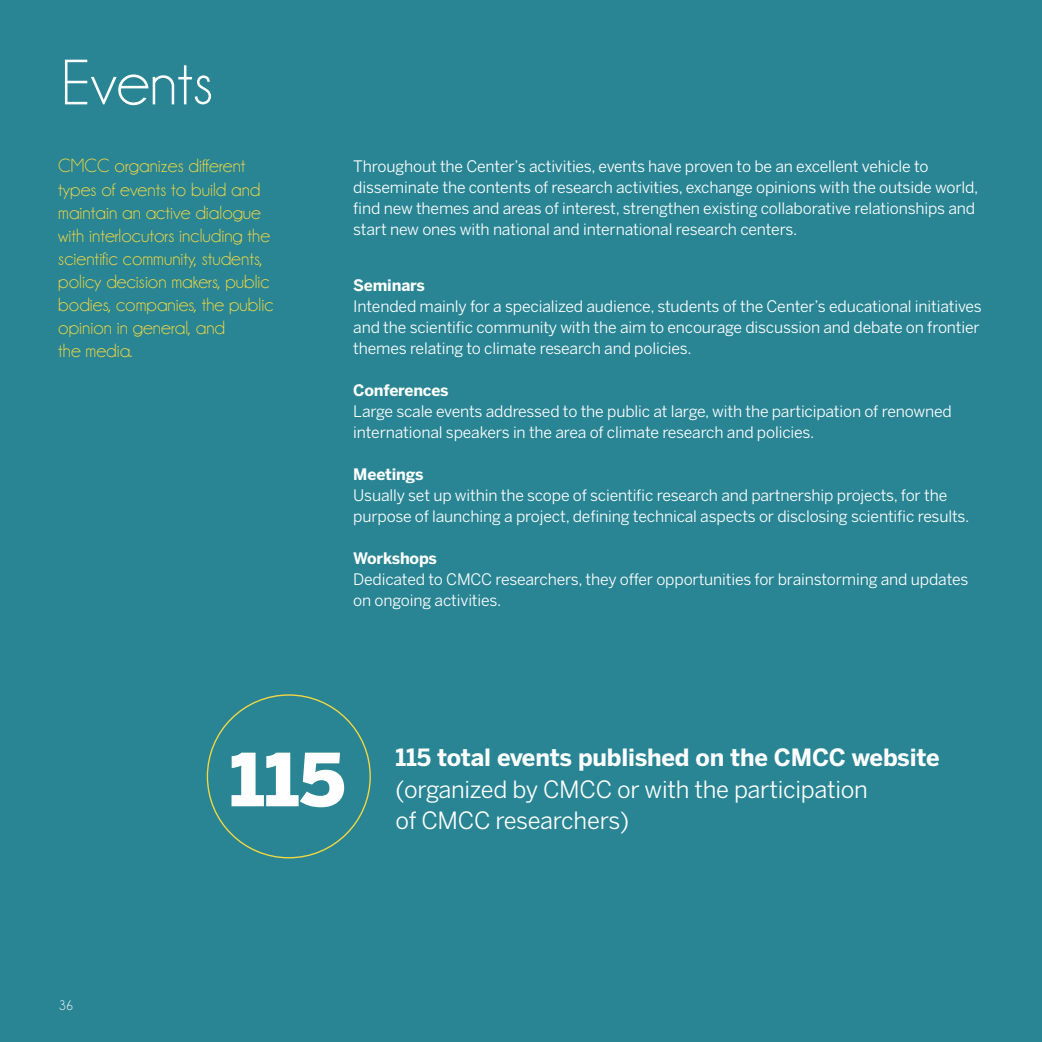
<style>
.page{position:relative;width:1042px;height:1042px;background:#298594}
.page>*{position:absolute;margin:0;border:0;box-sizing:border-box;transform-origin:0 0}
.t1{font:900 72.45px "Benton Sans";color:#fff}
.t2{font:64.75px "Champagne&Limousines";color:#fff}
.t3{font:23.62px "Benton Sans";letter-spacing:-.01em;color:#fff}
.t4{font:700 23.62px "Benton Sans";letter-spacing:-.01em;color:#fff}
.t5{font:19.25px/23.1px "Champagne&Limousines";color:#f4d842}
.t6{font:15.75px/21px "Benton Sans";letter-spacing:-.01em;color:#fff}
.t7{font:700 15.75px "Benton Sans";letter-spacing:-.01em;color:#fff}
.t8{font:14px "Champagne&Limousines";color:#fff}
</style>
<div class="page">
<p class="t2" style="left:61px;top:50px;width:153px">Events</p>
<p class="t5" style="left:58px;top:155px;width:217px">CMCC organizes different types of events to build and maintain an active dialogue with interlocutors including the scientific community, students, policy decision makers, public bodies, companies, the public opinion in general, and</p>
<p class="t5" style="left:58px;top:339px;width:76px">the media.</p>
<p class="t6" style="left:353px;top:155px;width:627px">Throughout the Center’s activities, events have proven to be an excellent vehicle to disseminate the contents of research activities, exchange opinions with the outside world, find new themes and areas of interest, strengthen existing collaborative relationships and start new ones with national and international research centers.</p>
<p class="t7" style="left:353px;top:276px;width:73px">Seminars</p>
<p class="t6" style="left:353px;top:296px;width:630px">Intended mainly for a specialized audience, students of the Center’s educational initiatives and the scientific community with the aim to encourage discussion and debate on frontier themes relating to climate research and policies.</p>
<p class="t7" style="left:353px;top:381px;width:97px">Conferences</p>
<p class="t6" style="left:353px;top:401px;width:600px">Large scale events addressed to the public at large, with the participation of renowned international speakers in the area of climate research and policies.</p>
<p class="t7" style="left:353px;top:465px;width:72px">Meetings</p>
<p class="t6" style="left:353px;top:485px;width:617px">Usually set up within the scope of scientific research and partnership projects, for the purpose of launching a project, defining technical aspects or disclosing scientific results.</p>
<p class="t7" style="left:353px;top:549px;width:85px">Workshops</p>
<p class="t6" style="left:353px;top:569px;width:617px">Dedicated to CMCC researchers, they offer opportunities for brainstorming and updates on ongoing activities.</p>
<p class="t1" style="left:230px;top:736px;width:117px">115</p>
<p class="t4" style="left:395px;top:743px;width:546px">115 total events published on the CMCC website</p>
<p class="t3" style="left:395px;top:775px;width:474px">(organized by CMCC or with the participation</p>
<p class="t3" style="left:395px;top:806px;width:235px">of CMCC researchers)</p>
<p class="t8" style="left:59px;top:998px;width:16px">36</p>
</div>
